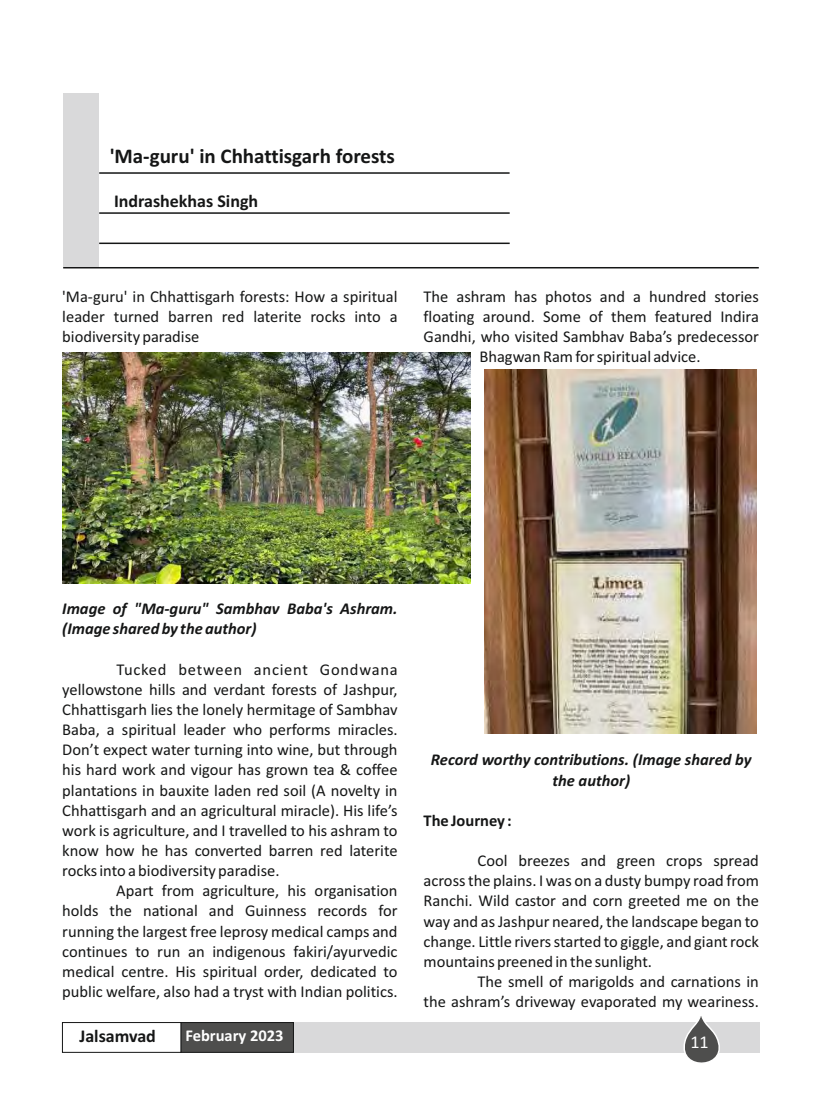
<style>
.page{position:relative;width:834px;height:1102px;background:#fff}
.page>*{position:absolute;margin:0;border:0;box-sizing:border-box;transform-origin:0 0}
.t1{font:700 21px "Calibri";color:#151616}
.t2{font:700 18px "Calibri";color:#151616}
.t3{font:18px "Calibri";color:#fff}
.t4{font:16.5px/20.1px "Calibri";color:#151616;text-align:justify}
.t5{font:italic 700 16.5px/20.1px "Calibri";color:#151616}
.t6{font:700 16.5px "Calibri";color:#fff}
.t7{font:700 16.5px "Calibri";color:#151616}
</style>
<div class="page">
<hr style="left:63px;top:267px;width:696px;height:1px;background:#151616">
<div style="left:63px;top:93px;width:36px;height:173px;background:#d9d9da"></div>
<hr style="left:99px;top:172px;width:410px;height:2px;background:#151616">
<hr style="left:99px;top:242px;width:411px;height:2px;background:#151616">
<hr style="left:99px;top:212px;width:411px;height:2px;background:#151616">
<div style="left:62px;top:1022px;width:119px;height:30px;background:#fff;border:1px solid #151616"></div>
<div style="left:181px;top:1022px;width:579px;height:31px;background:#d9d9da"></div>
<svg style="left:683px;top:1016px;width:37px;height:47px"></svg>
<div style="left:181px;top:1022px;width:113px;height:30px;background:#4e4e4d;border:1px solid #151616"></div>
<img style="left:63px;top:352px;width:408px;height:232px">
<img style="left:484px;top:370px;width:273px;height:363px">
<p class="t1" style="left:110px;top:147px;width:287px">'Ma-guru' in Chhattisgarh forests</p>
<p class="t2" style="left:114px;top:194px;width:146px">Indrashekhas Singh</p>
<p class="t4" style="left:62px;top:288px;width:337px">'Ma-guru' in Chhattisgarh forests: How a spiritual leader turned barren red laterite rocks into a biodiversity paradise</p>
<p class="t4" style="left:423px;top:288px;width:337px;text-align:center">The ashram has photos and a hundred stories floating around. Some of them featured Indira Gandhi, who visited Sambhav Baba’s predecessor Bhagwan Ram for spiritual advice.</p>
<p class="t5" style="left:62px;top:600px;width:337px">Image of "Ma-guru" Sambhav Baba's Ashram. (Image shared by the author)</p>
<p class="t4" style="left:62px;top:660px;width:337px;text-indent:54px">Tucked between ancient Gondwana yellowstone hills and verdant forests of Jashpur, Chhattisgarh lies the lonely hermitage of Sambhav Baba, a spiritual leader who performs miracles.<br>Don’t expect water turning into wine, but through his hard work and vigour has grown tea &amp; coffee plantations in bauxite laden red soil (A novelty in Chhattisgarh and an agricultural miracle). His life’s work is agriculture, and I travelled to his ashram to know how he has converted barren red laterite rocks into a biodiversity paradise.</p>
<p class="t4" style="left:62px;top:882px;width:337px;text-indent:54px">Apart from agriculture, his organisation holds the national and Guinness records for running the largest free leprosy medical camps and continues to run an indigenous fakiri/ayurvedic medical centre. His spiritual order, dedicated to public welfare, also had a tryst with Indian politics.</p>
<p class="t2" style="left:79px;top:1028px;width:78px">Jalsamvad</p>
<p class="t6" style="left:185px;top:1029px;width:100px">February 2023</p>
<p class="t5" style="left:431px;top:751px;width:322px;text-align:center">Record worthy contributions. (Image shared by the author)</p>
<p class="t7" style="left:423px;top:813px;width:90px">The Journey :</p>
<p class="t4" style="left:423px;top:852px;width:337px;text-indent:54px">Cool breezes and green crops spread across the plains. I was on a dusty bumpy road from Ranchi. Wild castor and corn greeted me on the way and as Jashpur neared, the landscape began to change. Little rivers started to giggle, and giant rock mountains preened in the sunlight.</p>
<p class="t4" style="left:423px;top:972px;width:337px;text-align:right">The smell of marigolds and carnations in<br>the ashram’s driveway evaporated my weariness.</p>
<p class="t3" style="left:690px;top:1034px;width:20px">11</p>
</div>
